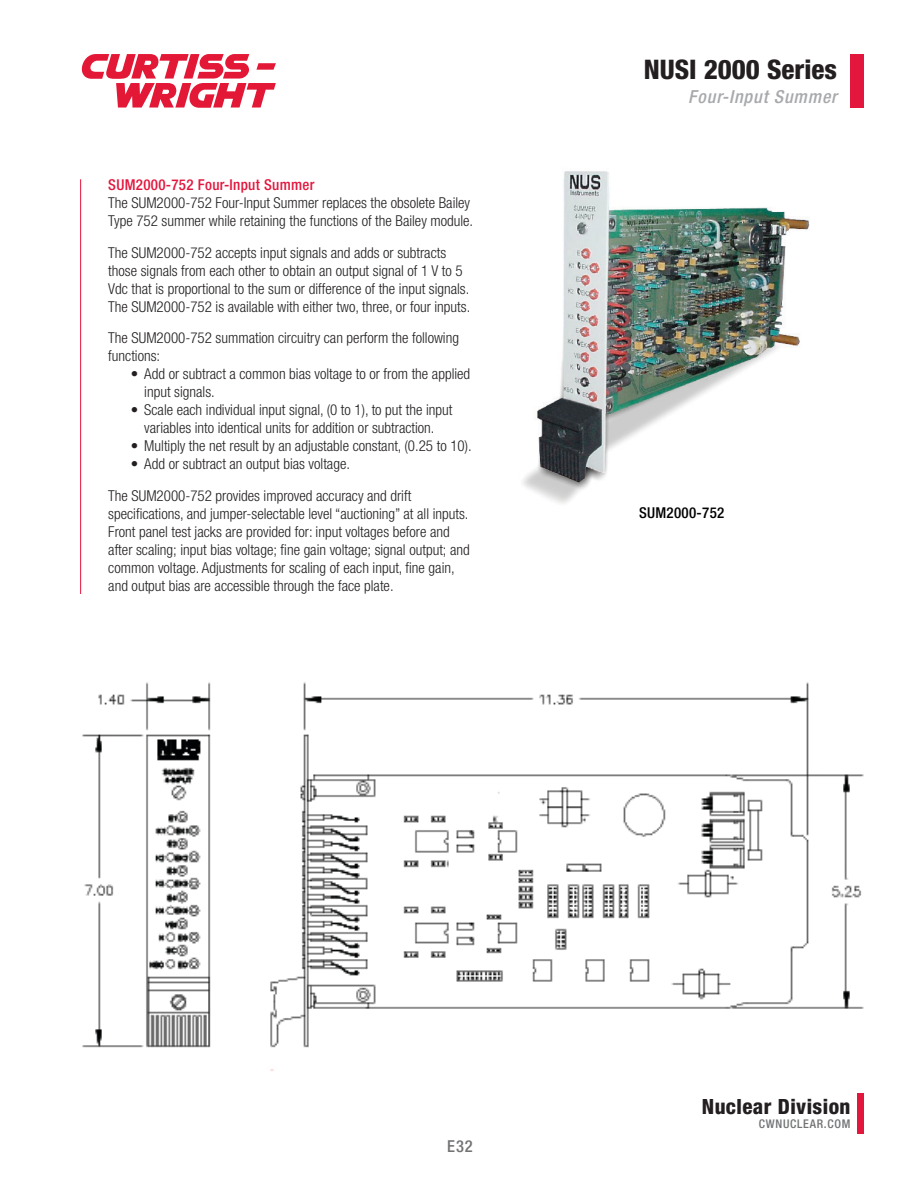
<style>
.page{position:relative;width:918px;height:1188px;background:#fff}
.page>*{position:absolute;margin:0;border:0;box-sizing:border-box;transform-origin:0 0}
.t1{font:800 condensed 27px "Helvetica Neue LT Std";color:#231f20}
.t2{font:800 condensed 21px "Helvetica Neue LT Std";letter-spacing:.02em;color:#231f20}
.t3{font:italic 500 condensed 18px "Helvetica Neue LT Std";letter-spacing:.05em;color:#a7a9ac}
.t4{font:500 condensed 16.5px "Helvetica Neue LT Std";color:#717375}
.t5{font:300 condensed 15px/18px "Helvetica Neue LT Std";color:#231f20}
.t6{font:500 condensed 15px "Helvetica Neue LT Std";letter-spacing:.02em;color:#000}
.t7{font:500 condensed 12px "Helvetica Neue LT Std";letter-spacing:.06em;color:#717375}
.s1{font-weight:500;color:#e3173e}
</style>
<div class="page">
<hr style="left:80px;top:179px;width:1px;height:415px;background:#e3173e">
<div style="left:857px;top:1094px;width:7px;height:40px;background:#e3173e"></div>
<svg style="left:81px;top:54px;width:195px;height:54px"></svg>
<div style="left:850px;top:54px;width:14px;height:54px;background:#e3173e"></div>
<img style="left:82px;top:682px;width:782px;height:389px">
<img style="left:523px;top:171px;width:287px;height:333px">
<p class="t5" style="left:108px;top:176px;width:366px"><span class="s1">SUM2000-752 Four-Input Summer<br></span>The SUM2000-752 Four-Input Summer replaces the obsolete Bailey<br>Type 752 summer while retaining the functions of the Bailey module.</p>
<p class="t5" style="left:108px;top:243px;width:364px">The SUM2000-752 accepts input signals and adds or subtracts those signals from each other to obtain an output signal of 1 V to 5<br>Vdc that is proportional to the sum or difference of the input signals.<br>The SUM2000-752 is available with either two, three, or four inputs.</p>
<p class="t5" style="left:108px;top:329px;width:352px">The SUM2000-752 summation circuitry can perform the following functions:</p>
<p class="t5" style="left:144px;top:365px;width:327px;text-indent:-14px">• Add or subtract a common bias voltage to or from the applied input signals.</p>
<p class="t5" style="left:131px;top:401px;width:323px;text-align:center">• Scale each individual input signal, (0 to 1), to put the input variables into identical units for addition or subtraction.</p>
<p class="t5" style="left:131px;top:437px;width:342px">• Multiply the net result by an adjustable constant, (0.25 to 10).</p>
<p class="t5" style="left:131px;top:455px;width:221px">• Add or subtract an output bias voltage.</p>
<p class="t5" style="left:108px;top:486px;width:363px">The SUM2000-752 provides improved accuracy and drift specifications, and jumper-selectable level “auctioning” at all inputs.<br>Front panel test jacks are provided for: input voltages before and after scaling; input bias voltage; fine gain voltage; signal output; and common voltage. Adjustments for scaling of each input, fine gain, and output bias are accessible through the face plate.</p>
<p class="t1" style="left:644px;top:52px;width:195px">NUSI 2000 Series</p>
<p class="t3" style="left:688px;top:86px;width:150px">Four-Input Summer</p>
<p class="t6" style="left:639px;top:504px;width:87px">SUM2000-752</p>
<p class="t4" style="left:447px;top:1137px;width:27px">E32</p>
<p class="t2" style="left:702px;top:1094px;width:150px">Nuclear Division</p>
<p class="t7" style="left:759px;top:1117px;width:93px">CWNUCLEAR.COM</p>
</div>
